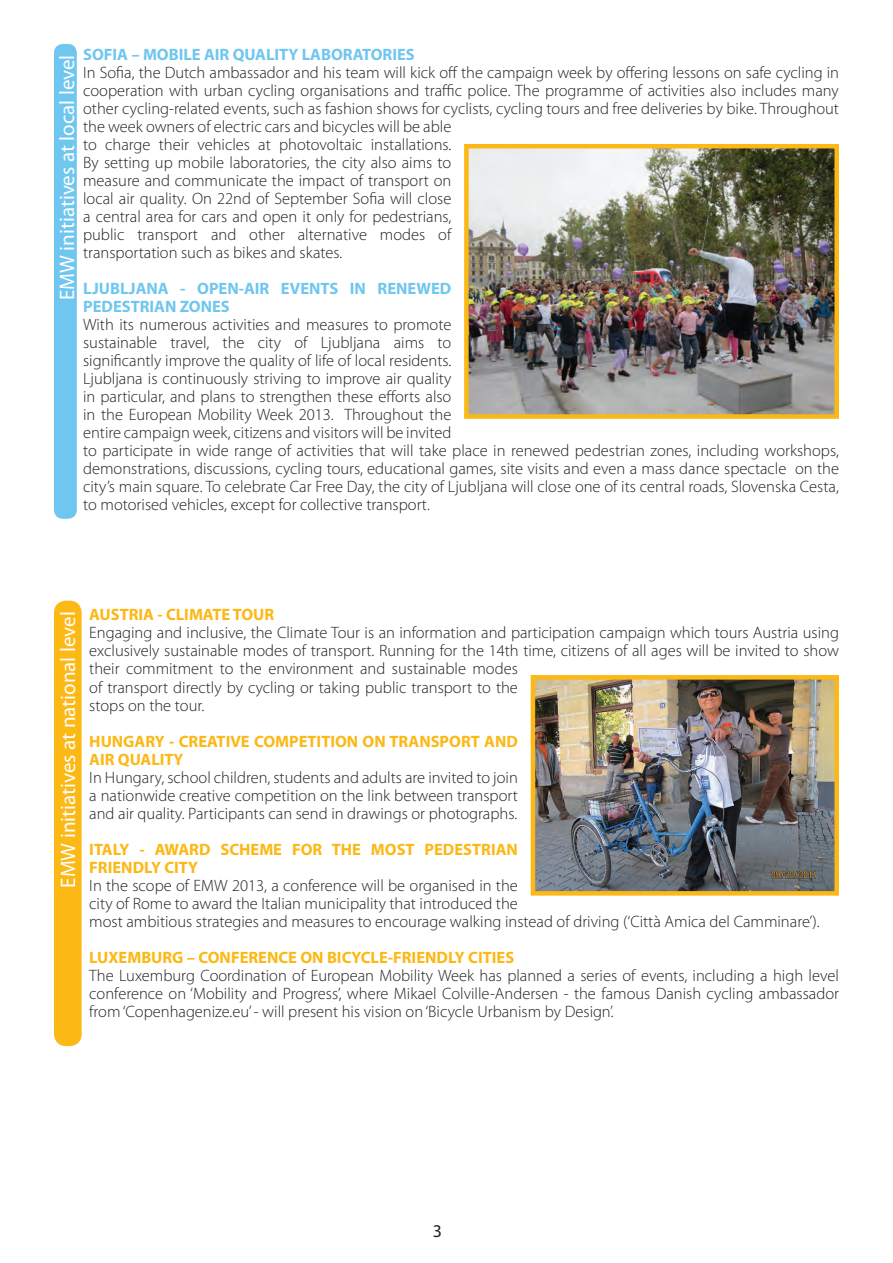
<style>
.page{position:relative;width:893px;height:1263px;background:#fff}
.page>*{position:absolute;margin:0;border:0;box-sizing:border-box;transform-origin:0 0}
.t1{font:21px "Myriad Pro";color:#fff}
.t2{font:18px "Myriad Pro";color:#231f20}
.t3{font:300 16.5px/18px "Myriad Pro";color:#231f20}
.t4{font:700 16.5px/18px "Myriad Pro";color:#fcb814}
.t5{font:700 16.5px/18px "Myriad Pro";color:#6fc6ef}
</style>
<div class="page">
<div style="left:54px;top:601px;width:28px;height:445px;background:#fcb814;border-radius:12px"></div>
<div style="left:54px;top:44px;width:23px;height:475px;background:#6fc6ef;border-radius:9px"></div>
<img style="left:469px;top:149px;width:365px;height:265px">
<div style="left:464px;top:144px;width:375px;height:275px;border:4px solid #fcb814"></div>
<img style="left:536px;top:680px;width:298px;height:211px">
<div style="left:531px;top:675px;width:308px;height:221px;border:4px solid #fcb814"></div>
<p class="t1" style="left:54px;top:300px;width:247px;rotate:-90deg">EMW initiatives at local level</p>
<p class="t5" style="left:83px;top:44px;width:333px">SOFIA – MOBILE AIR QUALITY LABORATORIES</p>
<p class="t3" style="left:83px;top:63px;width:757px">In Sofia, the Dutch ambassador and his team will kick off the campaign week by offering lessons on safe cycling in cooperation with urban cycling organisations and traffic police. The programme of activities also includes many other cycling-related events, such as fashion shows for cyclists, cycling tours and free deliveries by bike. Throughout the week owners of electric cars and bicycles will be able<br>to charge their vehicles at photovoltaic installations.<br>By setting up mobile laboratories, the city also aims to<br>measure and communicate the impact of transport on<br>local air quality. On 22nd of September Sofia will close<br>a central area for cars and open it only for pedestrians,<br>public transport and other alternative modes of<br>transportation such as bikes and skates.</p>
<p class="t5" style="left:83px;top:278px;width:370px">LJUBLJANA - OPEN-AIR EVENTS IN RENEWED<br>PEDESTRIAN ZONES</p>
<p class="t3" style="left:83px;top:315px;width:757px">With its numerous activities and measures to promote<br>sustainable travel, the city of Ljubljana aims to<br>significantly improve the quality of life of local residents.<br>Ljubljana is continuously striving to improve air quality<br>in particular, and plans to strengthen these efforts also<br>in the European Mobility Week 2013. Throughout the<br>entire campaign week, citizens and visitors will be invited<br>to participate in wide range of activities that will take place in renewed pedestrian zones, including workshops, demonstrations, discussions, cycling tours, educational games, site visits and even a mass dance spectacle on the city’s main square. To celebrate Car Free Day, the city of Ljubljana will close one of its central roads, Slovenska Cesta, to motorised vehicles, except for collective transport.</p>
<p class="t1" style="left:55px;top:888px;width:278px;rotate:-90deg">EMW initiatives at national level</p>
<p class="t4" style="left:89px;top:605px;width:187px">AUSTRIA - CLIMATE TOUR</p>
<p class="t3" style="left:89px;top:624px;width:751px">Engaging and inclusive, the Climate Tour is an information and participation campaign which tours Austria using exclusively sustainable modes of transport. Running for the 14th time, citizens of all ages will be invited to show their commitment to the environment and sustainable modes<br>of transport directly by cycling or taking public transport to the<br>stops on the tour.</p>
<p class="t4" style="left:89px;top:731px;width:430px">HUNGARY - CREATIVE COMPETITION ON TRANSPORT AND<br>AIR QUALITY</p>
<p class="t3" style="left:89px;top:768px;width:430px;text-align:justify">In Hungary, school children, students and adults are invited to join a nationwide creative competition on the link between transport and air quality. Participants can send in drawings or photographs.</p>
<p class="t4" style="left:89px;top:839px;width:430px">ITALY - AWARD SCHEME FOR THE MOST PEDESTRIAN<br>FRIENDLY CITY</p>
<p class="t3" style="left:89px;top:876px;width:732px">In the scope of EMW 2013, a conference will be organised in the<br>city of Rome to award the Italian municipality that introduced the<br>most ambitious strategies and measures to encourage walking instead of driving (‘Città Amica del Camminare’).</p>
<p class="t4" style="left:89px;top:947px;width:426px">LUXEMBURG – CONFERENCE ON BICYCLE-FRIENDLY CITIES</p>
<p class="t3" style="left:89px;top:966px;width:751px;text-align:justify">The Luxemburg Coordination of European Mobility Week has planned a series of events, including a high level conference on ‘Mobility and Progress’, where Mikael Colville-Andersen - the famous Danish cycling ambassador from ‘Copenhagenize.eu’ - will present his vision on ‘Bicycle Urbanism by Design’.</p>
<p class="t2" style="left:433px;top:1220px;width:11px">3</p>
</div>
